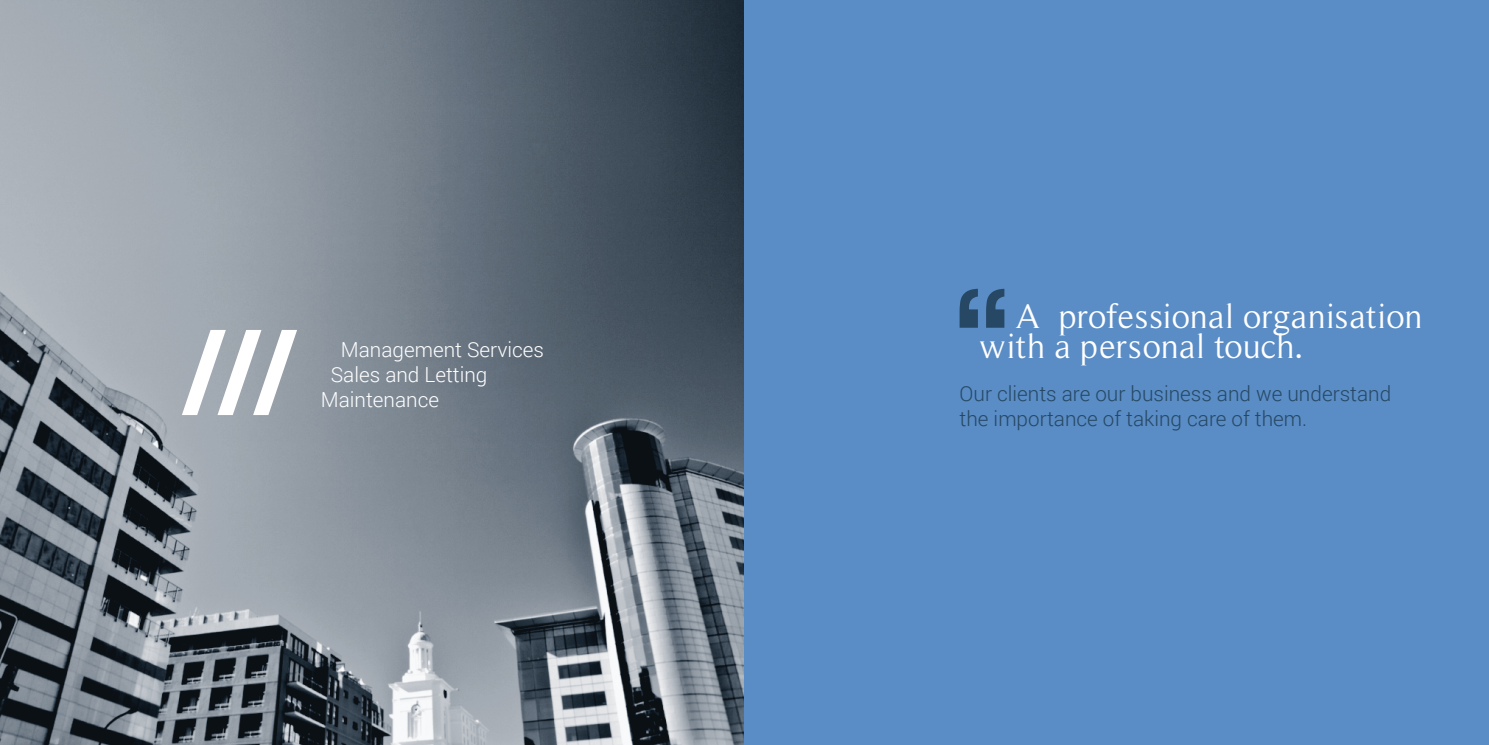
<style>
.page{position:relative;width:1489px;height:745px;background:#fff}
.page>*{position:absolute;margin:0;border:0;box-sizing:border-box;transform-origin:0 0}
.t1{font:34.75px/30px "Roman Serif";color:#fff}
.t2{font:300 20.62px/24.8px "Roboto";color:#264864}
.t3{font:300 20.62px "Roboto";color:#fff}
</style>
<div class="page">
<img style="left:0;top:0;width:744px;height:744px">
<div style="left:744px;top:0;width:744px;height:744px;background:#5a8cc5"></div>
<svg style="left:182px;top:330px;width:115px;height:85px"></svg>
<svg style="left:959px;top:288px;width:18px;height:39px"></svg>
<svg style="left:986px;top:288px;width:18px;height:39px"></svg>
<h1 class="t1" style="left:979px;top:300px;width:445px;text-indent:36px">A professional organisation with a personal touch.</h1>
<p class="t3" style="left:341px;top:335px;width:205px">Management Services</p>
<p class="t3" style="left:331px;top:360px;width:158px">Sales and Letting</p>
<p class="t3" style="left:321px;top:385px;width:120px">Maintenance</p>
<p class="t2" style="left:959px;top:380px;width:433px">Our clients are our business and we understand the importance of taking care of them.</p>
</div>
